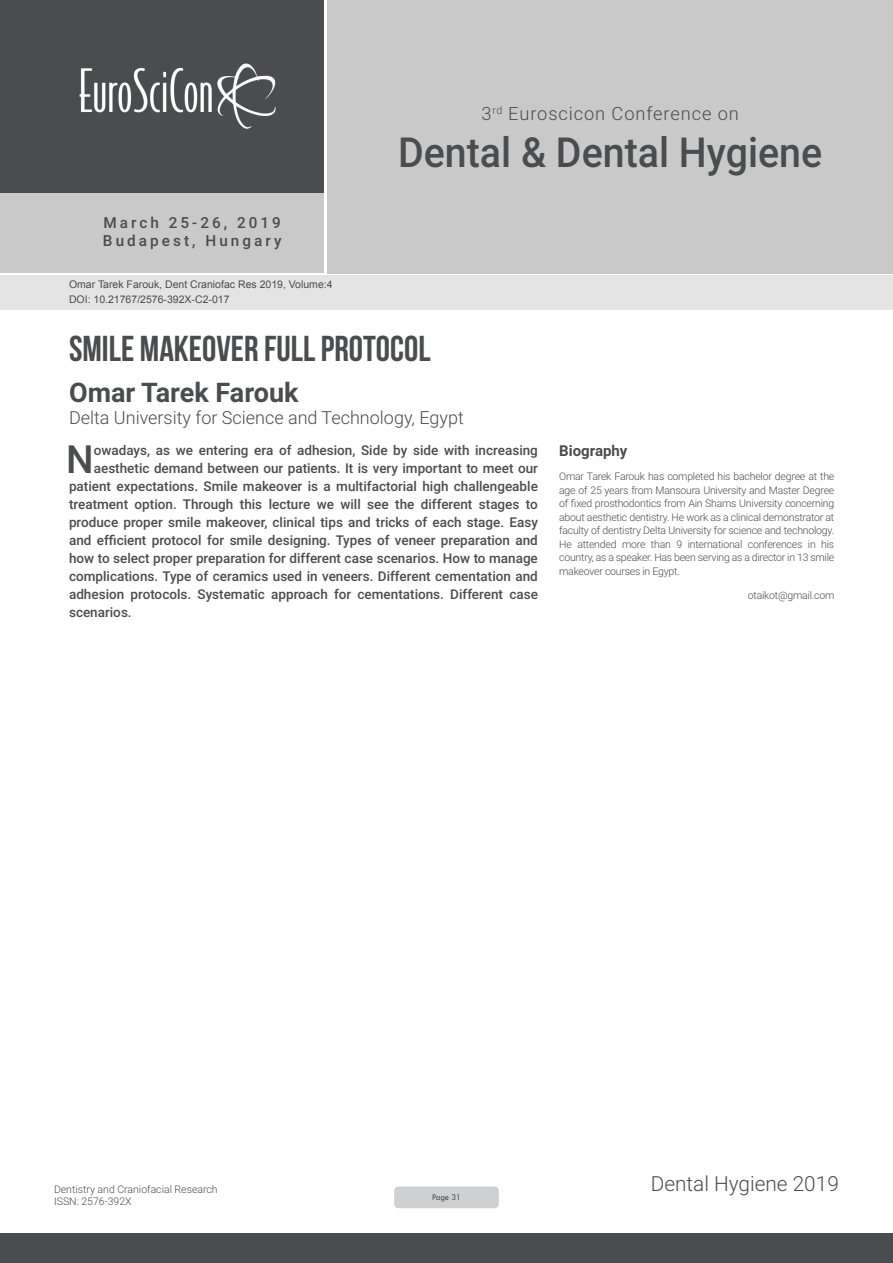
<style>
.page{position:relative;width:893px;height:1263px;background:#fff}
.page>*{position:absolute;margin:0;border:0;box-sizing:border-box;transform-origin:0 0}
.t1{font:500 41.4px "Roboto";color:#4b4c4d;scale:.95 1}
.Abstract{font:500 38.85px "Roboto";color:#4b4c4d}
.t2{font:36px "Bebas Neue";color:#4b4c4d}
.t3{font:700 27px "Roboto";color:#4b4c4d}
.t4{font:300 20.85px "Roboto";color:#4b4c4d}
.t5{font:300 18.3px "Roboto";letter-spacing:.05em;color:#4b4c4d}
.t6{font:300 18px "Roboto";color:#4b4c4d}
.t7{font:500 15.3px/18.3px "Roboto";letter-spacing:.2em;color:#4b4c4d}
.Bio_Heading{font:700 15px "Roboto";color:#4b4c4d}
.Abstract-2{font:500 13.5px "Roboto";color:#4b4c4d}
.Biography{font:300 10.5px/13.5px "Roboto";letter-spacing:-.02em;color:#4b4c4d;text-align:justify}
.t8{font:10.5px "Arial";color:#4b4c4d}
.Biography-2{font:300 10.5px/12.6px "Roboto";color:#4b4c4d}
.t9{font:9px "Tw Cen";letter-spacing:-.02em;color:#4b4c4d;scale:.95 1}
</style>
<div class="page">
<div style="left:0;top:0;width:323px;height:193px;background:#4b4c4d"></div>
<div style="left:1px;top:193px;width:323px;height:80px;background:#c9c9c9"></div>
<div style="left:327px;top:0;width:566px;height:273px;background:#c9c9c9"></div>
<img style="left:79px;top:63px;width:197px;height:66px">
<div style="left:0;top:1233px;width:893px;height:30px;background:#4b4c4d"></div>
<div style="left:1px;top:275px;width:892px;height:35px;background:#e4e4e4"></div>
<div style="left:394px;top:1186px;width:105px;height:22px;background:#cfd0d2;border-radius:4px"></div>
<h3 class="t5" style="left:481px;top:100px;width:259px">3<sup>rd</sup> Euroscicon Conference on</h3>
<p class="t7" style="left:103px;top:213px;width:180px">March 25-26, 2019<br>Budapest, Hungary</p>
<p class="t8" style="left:69px;top:278px;width:265px">Omar Tarek Farouk, Dent Craniofac Res 2019, Volume:4</p>
<p class="t8" style="left:69px;top:292px;width:162px">DOI: 10.21767/2576-392X-C2-017</p>
<h1 class="t1" style="left:398px;top:123px;width:448px">Dental &amp; Dental Hygiene</h1>
<p class="t2" style="left:69px;top:328px;width:363px">SMILE MAKEOVER FULL PROTOCOL</p>
<p class="t3" style="left:69px;top:374px;width:231px">Omar Tarek Farouk</p>
<p class="t6" style="left:69px;top:405px;width:396px">Delta University for Science and Technology, Egypt</p>
<p class="Abstract" style="left:66px;top:432px;width:29px">N</p>
<p class="Abstract-2" style="left:94px;top:441px;width:446px">owadays, as we entering era of adhesion, Side by side with increasing</p>
<p class="Abstract-2" style="left:94px;top:459px;width:446px">aesthetic demand between our patients. It is very important to meet our</p>
<p class="Abstract-2" style="left:69px;top:477px;width:470px">patient expectations. Smile makeover is a multifactorial high challengeable</p>
<p class="Abstract-2" style="left:69px;top:495px;width:470px">treatment option. Through this lecture we will see the different stages to</p>
<p class="Abstract-2" style="left:69px;top:513px;width:470px">produce proper smile makeover, clinical tips and tricks of each stage. Easy</p>
<p class="Abstract-2" style="left:69px;top:531px;width:470px">and efficient protocol for smile designing. Types of veneer preparation and</p>
<p class="Abstract-2" style="left:69px;top:549px;width:470px">how to select proper preparation for different case scenarios. How to manage</p>
<p class="Abstract-2" style="left:69px;top:567px;width:470px">complications. Type of ceramics used in veneers. Different cementation and</p>
<p class="Abstract-2" style="left:69px;top:585px;width:470px">adhesion protocols. Systematic approach for cementations. Different case</p>
<p class="Abstract-2" style="left:69px;top:603px;width:64px">scenarios.</p>
<p class="Bio_Heading" style="left:559px;top:440px;width:70px">Biography</p>
<p class="Biography" style="left:559px;top:470px;width:277px">Omar Tarek Farouk has completed his bachelor degree at the age of 25 years from Mansoura University and Master Degree of fixed prosthodontics from Ain Shams University concerning about aesthetic dentistry. He work as a clinical demonstrator at faculty of dentistry Delta University for science and technology.<br>He attended more than 9 international conferences in his country, as a speaker. Has been serving as a director in 13 smile makeover courses in Egypt.</p>
<p class="Biography" style="left:748px;top:588px;width:88px">otaikot@gmail.com</p>
<p class="Biography-2" style="left:54px;top:1182px;width:165px">Dentistry and Craniofacial Research<br>ISSN: 2576-392X</p>
<p class="t9" style="left:432px;top:1192px;width:32px">Page 31</p>
<h3 class="t4" style="left:651px;top:1169px;width:190px">Dental Hygiene 2019</h3>
</div>
